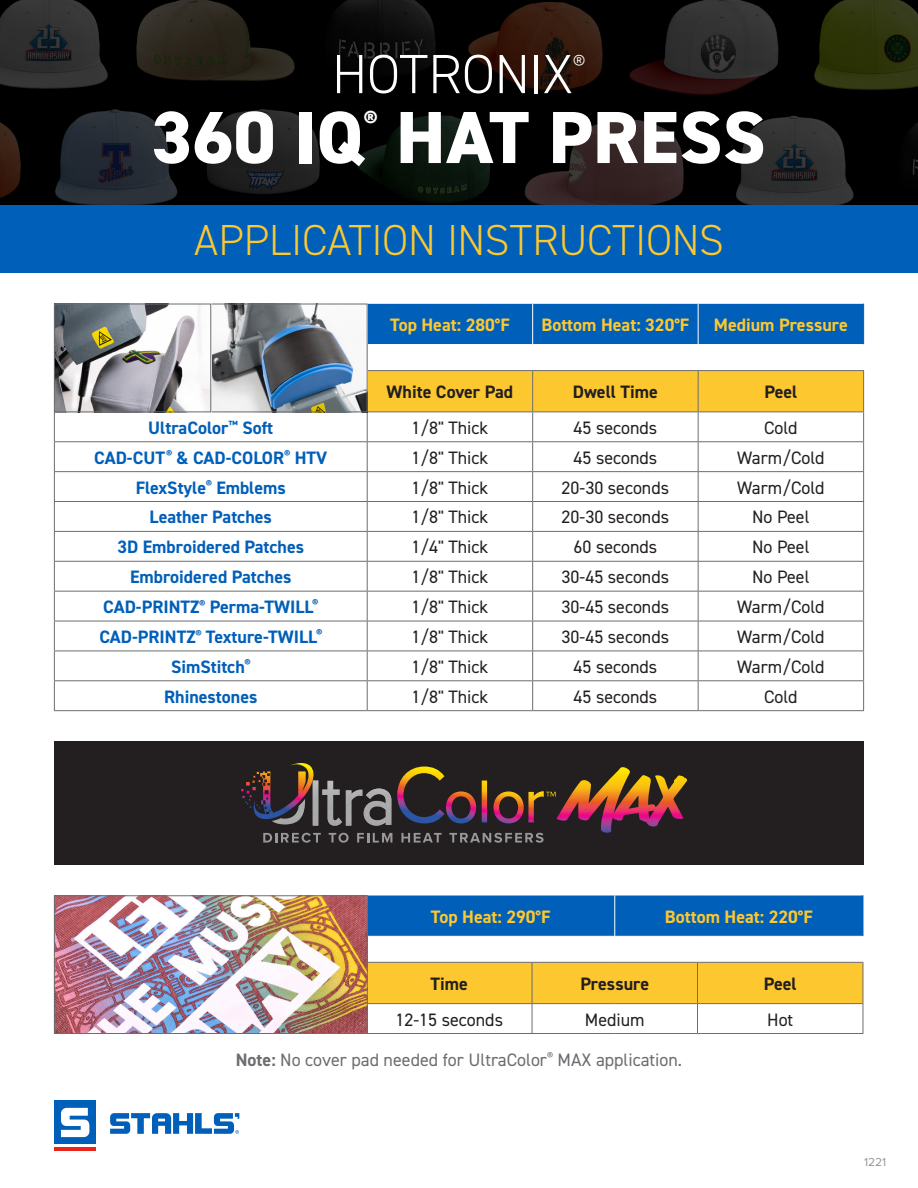
<style>
.page{position:relative;width:918px;height:1188px;background:#fff}
.page>*{position:absolute;margin:0;border:0;box-sizing:border-box;transform-origin:0 0}
.HTX_Title_-_Product{font:800 73.95px "DIN2014";letter-spacing:.005em;color:#fff}
.HTX_Title_-_Product-2{font:300 55.35px "DIN2014";letter-spacing:-.005em;color:#fff}
.HTX_Title_-_Product-3{font:300 43.5px "DIN2014";letter-spacing:-.005em;color:#fdc82f}
.HTX_Title_-_Product-4{font:800 24px "DIN2014";color:#fff}
.HTX_Title_-_Product-5{font:300 21.6px "DIN2014";color:#fff}
.t1{font:18px "DIN2014";color:#231f20}
.t2{font:700 18px "DIN2014";color:#005fb9}
.t3{font:700 18px "DIN2014";color:#fdc82f}
.t4{font:18px "DIN2014";color:#6c6d70}
.t5{font:700 18px "DIN2014";color:#231f20}
.t6{font:12px "Proxima Nova";color:#939598}
.s1{font-weight:700}
</style>
<div class="page">
<div style="left:54px;top:1101px;width:41px;height:43px;background:#005fb9"></div>
<hr style="left:54px;top:1148px;width:41px;height:3px;background:#e72419">
<svg style="left:61px;top:1108px;width:28px;height:29px"></svg>
<svg style="left:110px;top:1113px;width:129px;height:21px"></svg>
<img style="left:0;top:0;width:918px;height:206px">
<div style="left:0;top:206px;width:918px;height:67px;background:#005fb9"></div>
<div style="left:368px;top:304px;width:495px;height:40px;background:#005fb9"></div>
<hr style="left:367px;top:370px;width:166px;height:1px;background:#6c6d70">
<hr style="left:533px;top:370px;width:165px;height:1px;background:#6c6d70">
<hr style="left:698px;top:370px;width:166px;height:1px;background:#6c6d70">
<hr style="left:54px;top:412px;width:313px;height:1px;background:#6c6d70">
<hr style="left:54px;top:441px;width:313px;height:1px;background:#6c6d70">
<hr style="left:54px;top:471px;width:313px;height:1px;background:#6c6d70">
<hr style="left:54px;top:501px;width:313px;height:1px;background:#6c6d70">
<hr style="left:54px;top:531px;width:313px;height:1px;background:#6c6d70">
<hr style="left:54px;top:561px;width:313px;height:1px;background:#6c6d70">
<hr style="left:54px;top:591px;width:313px;height:1px;background:#6c6d70">
<svg style="left:54px;top:412px;width:1px;height:209px"></svg>
<svg style="left:367px;top:371px;width:497px;height:250px"></svg>
<hr style="left:54px;top:621px;width:313px;height:1px;background:#6c6d70">
<hr style="left:54px;top:621px;width:1px;height:30px;background:#6c6d70">
<hr style="left:367px;top:621px;width:166px;height:1px;background:#6c6d70">
<hr style="left:367px;top:621px;width:1px;height:30px;background:#6c6d70">
<hr style="left:533px;top:621px;width:165px;height:1px;background:#6c6d70">
<hr style="left:532px;top:621px;width:1px;height:30px;background:#6c6d70">
<hr style="left:698px;top:621px;width:166px;height:1px;background:#6c6d70">
<hr style="left:698px;top:621px;width:1px;height:30px;background:#6c6d70">
<hr style="left:863px;top:621px;width:1px;height:30px;background:#6c6d70">
<hr style="left:54px;top:651px;width:313px;height:1px;background:#6c6d70">
<hr style="left:367px;top:651px;width:166px;height:1px;background:#6c6d70">
<hr style="left:533px;top:651px;width:165px;height:1px;background:#6c6d70">
<hr style="left:698px;top:651px;width:166px;height:1px;background:#6c6d70">
<hr style="left:54px;top:680px;width:313px;height:1px;background:#6c6d70">
<svg style="left:54px;top:651px;width:1px;height:59px"></svg>
<hr style="left:367px;top:680px;width:166px;height:1px;background:#6c6d70">
<svg style="left:367px;top:651px;width:1px;height:59px"></svg>
<hr style="left:533px;top:680px;width:165px;height:1px;background:#6c6d70">
<svg style="left:532px;top:651px;width:1px;height:59px"></svg>
<hr style="left:698px;top:680px;width:166px;height:1px;background:#6c6d70">
<svg style="left:698px;top:651px;width:1px;height:59px"></svg>
<svg style="left:863px;top:651px;width:1px;height:59px"></svg>
<hr style="left:54px;top:710px;width:313px;height:1px;background:#6c6d70">
<hr style="left:367px;top:710px;width:166px;height:1px;background:#6c6d70">
<hr style="left:533px;top:710px;width:165px;height:1px;background:#6c6d70">
<hr style="left:698px;top:710px;width:166px;height:1px;background:#6c6d70">
<hr style="left:532px;top:304px;width:1px;height:40px;background:#fff">
<hr style="left:698px;top:304px;width:1px;height:40px;background:#fff">
<hr style="left:863px;top:304px;width:1px;height:40px;background:#005fb9">
<img style="left:212px;top:306px;width:154px;height:104px">
<div style="left:210px;top:304px;width:158px;height:108px;border:1px solid #6c6d70"></div>
<svg style="left:56px;top:306px;width:153px;height:104px"></svg>
<div style="left:54px;top:304px;width:157px;height:108px;border:1px solid #6c6d70"></div>
<div style="left:54px;top:741px;width:810px;height:124px;background:#231f20"></div>
<svg style="left:241px;top:763px;width:447px;height:80px"></svg>
<div style="left:368px;top:896px;width:495px;height:40px;background:#005fb9"></div>
<svg style="left:368px;top:962px;width:496px;height:71px"></svg>
<hr style="left:366px;top:1033px;width:166px;height:1px;background:#6c6d70">
<hr style="left:532px;top:1033px;width:83px;height:1px;background:#6c6d70">
<hr style="left:615px;top:1033px;width:83px;height:1px;background:#6c6d70">
<hr style="left:698px;top:1033px;width:165px;height:1px;background:#6c6d70">
<hr style="left:614px;top:895px;width:1px;height:41px;background:#fff">
<hr style="left:863px;top:895px;width:1px;height:41px;background:#005fb9">
<img style="left:56px;top:897px;width:310px;height:135px">
<div style="left:54px;top:895px;width:314px;height:139px;border:1px solid #6c6d70"></div>
<p class="HTX_Title_-_Product-2" style="left:332px;top:40px;width:243px">HOTRONIX</p>
<p class="HTX_Title_-_Product-5" style="left:573px;top:50px;width:14px">®</p>
<p class="HTX_Title_-_Product" style="left:152px;top:88px;width:615px">360 IQ HAT PRESS</p>
<p class="HTX_Title_-_Product-4" style="left:365px;top:105px;width:14px">®</p>
<p class="HTX_Title_-_Product-3" style="left:194px;top:213px;width:531px">APPLICATION INSTRUCTIONS</p>
<p class="t3" style="left:390px;top:313px;width:121px">Top Heat: 280°F</p>
<p class="t3" style="left:541px;top:313px;width:149px">Bottom Heat: 320°F</p>
<p class="t3" style="left:714px;top:313px;width:135px">Medium Pressure</p>
<p class="t5" style="left:387px;top:380px;width:128px">White Cover Pad</p>
<p class="t5" style="left:573px;top:380px;width:86px">Dwell Time</p>
<p class="t5" style="left:764px;top:380px;width:34px">Peel</p>
<p class="t2" style="left:148px;top:416px;width:126px">UltraColor<sup>™</sup> Soft</p>
<p class="t1" style="left:412px;top:416px;width:78px">1/8" Thick</p>
<p class="t1" style="left:574px;top:416px;width:85px">45 seconds</p>
<p class="t1" style="left:764px;top:416px;width:35px">Cold</p>
<p class="t2" style="left:94px;top:446px;width:235px">CAD-CUT<sup>®</sup> &amp; CAD-COLOR<sup>®</sup> HTV</p>
<p class="t1" style="left:412px;top:446px;width:78px">1/8" Thick</p>
<p class="t1" style="left:574px;top:446px;width:85px">45 seconds</p>
<p class="t1" style="left:737px;top:446px;width:89px">Warm/Cold</p>
<p class="t2" style="left:136px;top:475px;width:152px">FlexStyle<sup>®</sup> Emblems</p>
<p class="t1" style="left:412px;top:476px;width:78px">1/8" Thick</p>
<p class="t1" style="left:562px;top:476px;width:109px">20-30 seconds</p>
<p class="t1" style="left:737px;top:476px;width:89px">Warm/Cold</p>
<p class="t2" style="left:150px;top:505px;width:124px">Leather Patches</p>
<p class="t1" style="left:412px;top:506px;width:78px">1/8" Thick</p>
<p class="t1" style="left:562px;top:506px;width:109px">20-30 seconds</p>
<p class="t1" style="left:752px;top:506px;width:59px">No Peel</p>
<p class="t2" style="left:117px;top:535px;width:188px">3D Embroidered Patches</p>
<p class="t1" style="left:412px;top:536px;width:78px">1/4" Thick</p>
<p class="t1" style="left:574px;top:536px;width:85px">60 seconds</p>
<p class="t1" style="left:752px;top:536px;width:59px">No Peel</p>
<p class="t2" style="left:130px;top:565px;width:163px">Embroidered Patches</p>
<p class="t1" style="left:412px;top:566px;width:78px">1/8" Thick</p>
<p class="t1" style="left:562px;top:566px;width:109px">30-45 seconds</p>
<p class="t1" style="left:752px;top:566px;width:59px">No Peel</p>
<p class="t2" style="left:103px;top:595px;width:217px">CAD-PRINTZ<sup>®</sup> Perma-TWILL<sup>®</sup></p>
<p class="t1" style="left:412px;top:596px;width:78px">1/8" Thick</p>
<p class="t1" style="left:562px;top:596px;width:109px">30-45 seconds</p>
<p class="t1" style="left:737px;top:596px;width:89px">Warm/Cold</p>
<p class="t2" style="left:99px;top:625px;width:224px">CAD-PRINTZ<sup>®</sup> Texture-TWILL<sup>®</sup></p>
<p class="t1" style="left:412px;top:626px;width:78px">1/8" Thick</p>
<p class="t1" style="left:562px;top:626px;width:109px">30-45 seconds</p>
<p class="t1" style="left:737px;top:626px;width:89px">Warm/Cold</p>
<p class="t2" style="left:171px;top:655px;width:81px">SimStitch<sup>®</sup></p>
<p class="t1" style="left:412px;top:655px;width:78px">1/8" Thick</p>
<p class="t1" style="left:574px;top:655px;width:85px">45 seconds</p>
<p class="t1" style="left:737px;top:655px;width:89px">Warm/Cold</p>
<p class="t2" style="left:164px;top:685px;width:95px">Rhinestones</p>
<p class="t1" style="left:412px;top:685px;width:78px">1/8" Thick</p>
<p class="t1" style="left:574px;top:685px;width:85px">45 seconds</p>
<p class="t1" style="left:764px;top:685px;width:35px">Cold</p>
<p class="t3" style="left:431px;top:904px;width:121px">Top Heat: 290°F</p>
<p class="t3" style="left:665px;top:904px;width:149px">Bottom Heat: 220°F</p>
<p class="t5" style="left:431px;top:972px;width:39px">Time</p>
<p class="t5" style="left:580px;top:972px;width:70px">Pressure</p>
<p class="t5" style="left:764px;top:972px;width:34px">Peel</p>
<p class="t1" style="left:396px;top:1008px;width:109px">12-15 seconds</p>
<p class="t1" style="left:585px;top:1008px;width:61px">Medium</p>
<p class="t1" style="left:767px;top:1008px;width:28px">Hot</p>
<p class="t4" style="left:236px;top:1049px;width:448px"><span class="s1">Note:</span> No cover pad needed for UltraColor<sup>®</sup> MAX application.</p>
<p class="t6" style="left:864px;top:1153px;width:24px">1221</p>
</div>
